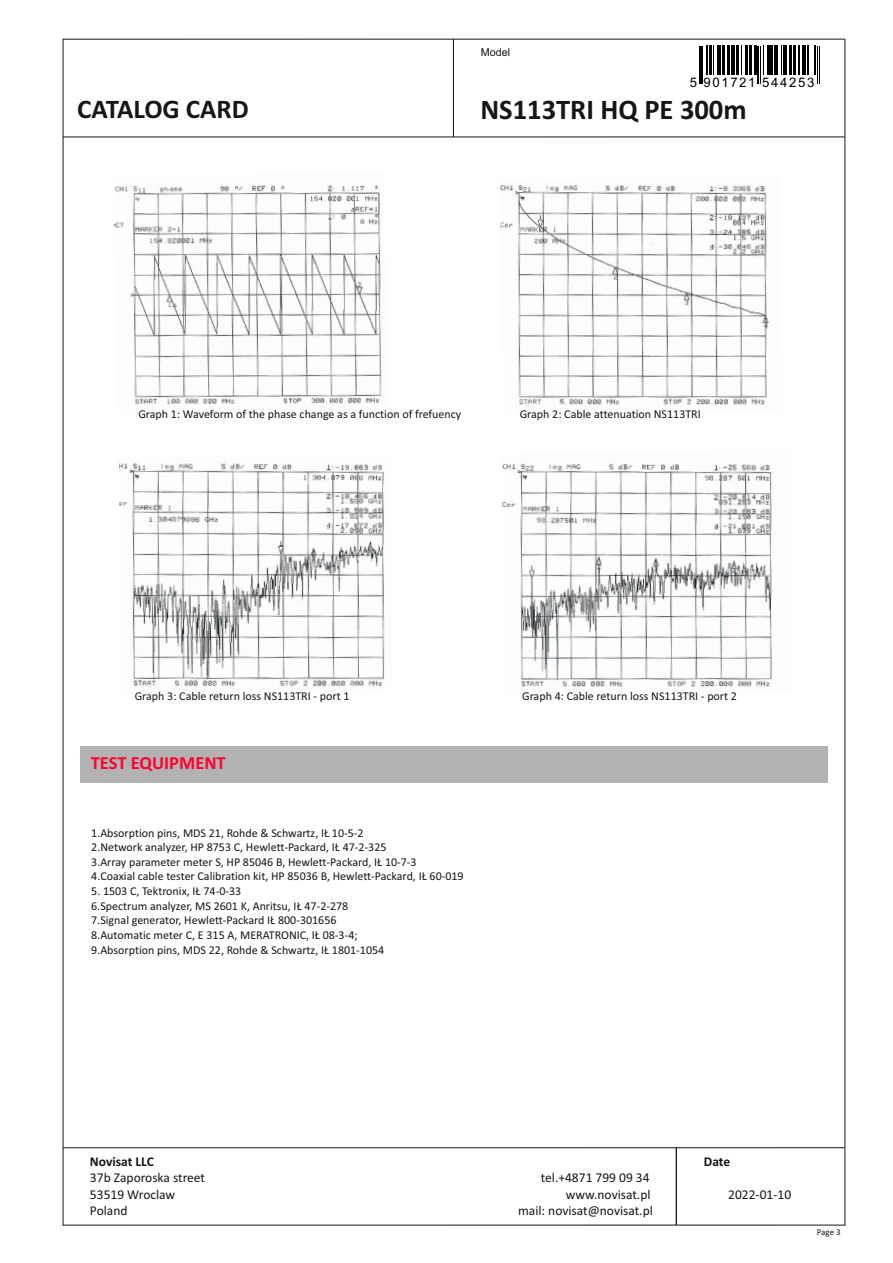
<style>
.page{position:relative;width:893px;height:1263px;background:#fff}
.page>*{position:absolute;margin:0;border:0;box-sizing:border-box;transform-origin:0 0}
.t1{font:700 28.5px "Calibri";color:#151616}
.t2{font:700 27px "Calibri";color:#151616}
.t3{font:700 18.6px "Calibri";color:#f03}
.t4{font:13.5px "Calibri";color:#151616}
.t5{font:700 13.5px "Calibri";color:#151616}
.t6{font:13.2px "Arial";letter-spacing:.125em;color:#000}
.t7{font:12px "Calibri";color:#151616}
.t8{font:10.8px "Arial";color:#151616}
.t9{font:9px "Calibri";color:#151616}
</style>
<div class="page">
<hr style="left:63px;top:39px;width:1px;height:1187px;background:#151616">
<hr style="left:844px;top:39px;width:1px;height:1187px;background:#151616">
<hr style="left:63px;top:39px;width:782px;height:1px;background:#151616">
<hr style="left:453px;top:39px;width:1px;height:98px;background:#151616">
<hr style="left:63px;top:136px;width:782px;height:1px;background:#151616">
<img style="left:114px;top:185px;width:268px;height:220px">
<img style="left:119px;top:463px;width:266px;height:224px">
<img style="left:502px;top:463px;width:270px;height:224px">
<img style="left:500px;top:185px;width:269px;height:220px">
<hr style="left:63px;top:1147px;width:782px;height:1px;background:#151616">
<hr style="left:63px;top:1225px;width:782px;height:1px;background:#151616">
<div style="left:81px;top:746px;width:747px;height:37px;background:#b2b2b2"></div>
<hr style="left:676px;top:1148px;width:1px;height:77px;background:#151616">
<hr style="left:699px;top:46px;width:1px;height:38px;background:#000">
<hr style="left:702px;top:46px;width:1px;height:38px;background:#000">
<svg style="left:707px;top:46px;width:7px;height:29px"></svg>
<hr style="left:717px;top:46px;width:4px;height:29px;background:#000">
<hr style="left:722px;top:46px;width:2px;height:29px;background:#000">
<hr style="left:727px;top:46px;width:3px;height:29px;background:#000">
<hr style="left:731px;top:46px;width:4px;height:29px;background:#000">
<hr style="left:736px;top:46px;width:2px;height:29px;background:#000">
<svg style="left:741px;top:46px;width:1px;height:29px"></svg>
<hr style="left:745px;top:46px;width:2px;height:29px;background:#000">
<hr style="left:749px;top:46px;width:2px;height:29px;background:#000">
<hr style="left:754px;top:46px;width:2px;height:29px;background:#000">
<hr style="left:758px;top:46px;width:1px;height:38px;background:#000">
<hr style="left:760px;top:46px;width:1px;height:38px;background:#000">
<svg style="left:763px;top:46px;width:1px;height:29px"></svg>
<hr style="left:767px;top:46px;width:3px;height:29px;background:#000">
<svg style="left:772px;top:46px;width:1px;height:29px"></svg>
<hr style="left:774px;top:46px;width:4px;height:29px;background:#000">
<svg style="left:781px;top:46px;width:1px;height:29px"></svg>
<hr style="left:783px;top:46px;width:4px;height:29px;background:#000">
<hr style="left:790px;top:46px;width:2px;height:29px;background:#000">
<hr style="left:794px;top:46px;width:2px;height:29px;background:#000">
<svg style="left:799px;top:46px;width:1px;height:29px"></svg>
<hr style="left:803px;top:46px;width:3px;height:29px;background:#000">
<svg style="left:808px;top:46px;width:7px;height:29px"></svg>
<hr style="left:817px;top:46px;width:1px;height:38px;background:#000">
<hr style="left:819px;top:46px;width:1px;height:38px;background:#000">
<h2 class="t2" style="left:77px;top:97px;width:173px">CATALOG CARD</h2>
<p class="t8" style="left:481px;top:48px;width:31px">Model</p>
<p class="t6" style="left:690px;top:77px;width:126px">5 901721 544253</p>
<h1 class="t1" style="left:480px;top:97px;width:268px">NS113TRI HQ PE 300m</h1>
<p class="t7" style="left:138px;top:409px;width:324px">Graph 1: Waveform of the phase change as a function of frefuency</p>
<p class="t7" style="left:520px;top:409px;width:183px">Graph 2: Cable attenuation NS113TRI</p>
<p class="t7" style="left:135px;top:691px;width:216px">Graph 3: Cable return loss NS113TRI - port 1</p>
<h3 class="t3" style="left:91px;top:755px;width:137px">TEST EQUIPMENT</h3>
<p class="t7" style="left:91px;top:827px;width:274px">1. Absorption pins, MDS 21, Rohde &amp; Schwartz, IŁ 10-5-2</p>
<p class="t7" style="left:91px;top:842px;width:297px">2. Network analyzer, HP 8753 C, Hewlett-Packard, IŁ 47-2-325</p>
<p class="t7" style="left:91px;top:857px;width:327px">3. Array parameter meter S, HP 85046 B, Hewlett-Packard, IŁ 10-7-3</p>
<p class="t7" style="left:91px;top:871px;width:374px">4. Coaxial cable tester Calibration kit, HP 85036 B, Hewlett-Packard, IŁ 60-019</p>
<p class="t7" style="left:91px;top:886px;width:152px">5. 1503 C, Tektronix, IŁ 74-0-33</p>
<p class="t7" style="left:91px;top:901px;width:259px">6. Spectrum analyzer, MS 2601 K, Anritsu, IŁ 47-2-278</p>
<p class="t7" style="left:91px;top:915px;width:247px">7. Signal generator, Hewlett-Packard IŁ 800-301656</p>
<p class="t7" style="left:91px;top:930px;width:268px">8. Automatic meter C, E 315 A, MERATRONIC, IŁ 08-3-4;</p>
<p class="t7" style="left:91px;top:945px;width:295px">9. Absorption pins, MDS 22, Rohde &amp; Schwartz, IŁ 1801-1054</p>
<p class="t7" style="left:522px;top:691px;width:216px">Graph 4: Cable return loss NS113TRI - port 2</p>
<p class="t5" style="left:90px;top:1156px;width:65px">Novisat LLC</p>
<p class="t4" style="left:90px;top:1172px;width:117px">37b Zaporoska street</p>
<p class="t4" style="left:541px;top:1172px;width:110px">tel.+4871 799 09 34</p>
<p class="t4" style="left:90px;top:1188px;width:87px">53519 Wroclaw</p>
<p class="t4" style="left:566px;top:1188px;width:86px">www.novisat.pl</p>
<p class="t4" style="left:90px;top:1205px;width:39px">Poland</p>
<p class="t4" style="left:518px;top:1205px;width:136px">mail: novisat@novisat.pl</p>
<p class="t5" style="left:704px;top:1155px;width:28px">Date</p>
<p class="t4" style="left:728px;top:1188px;width:65px">2022-01-10</p>
<p class="t9" style="left:817px;top:1228px;width:26px">Page 3</p>
</div>
